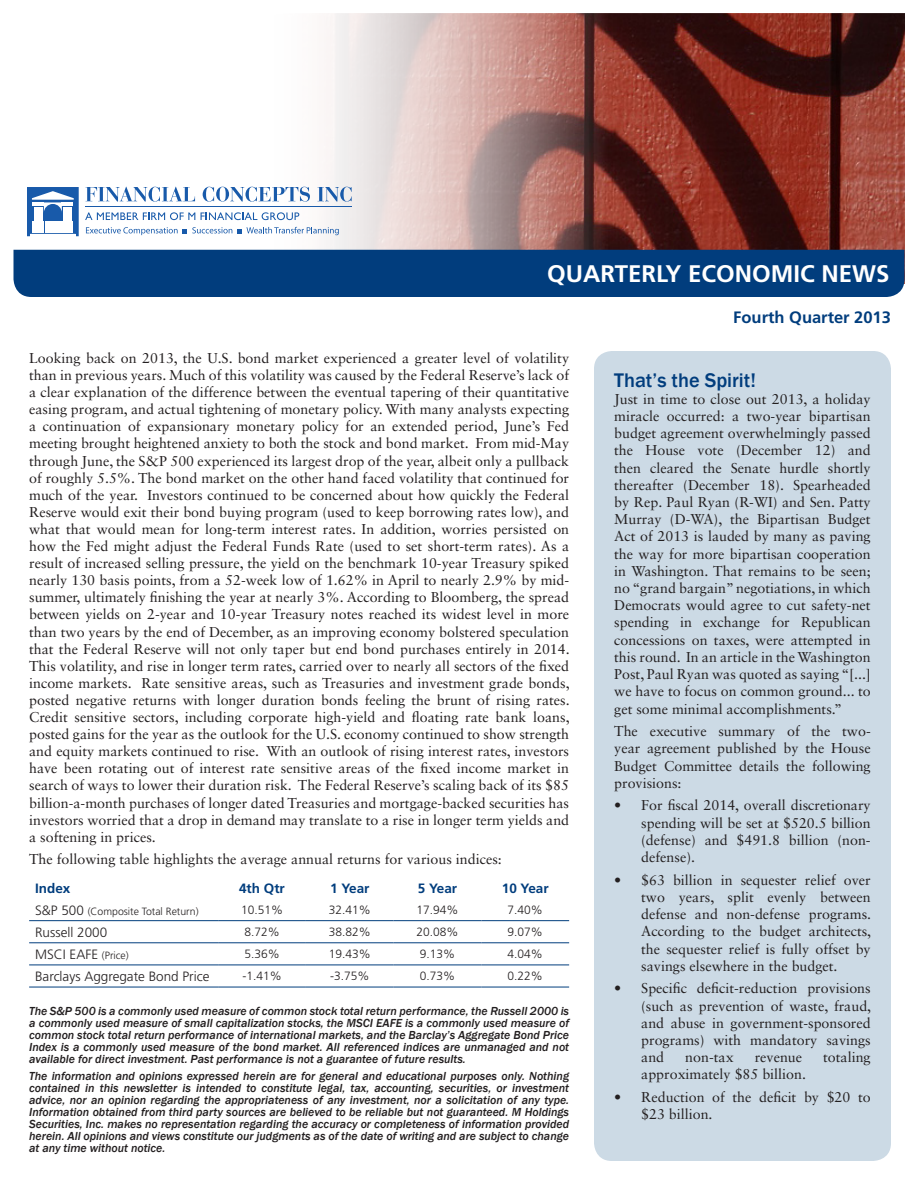
<style>
.page{position:relative;width:918px;height:1188px;background:#fff}
.page>*{position:absolute;margin:0;border:0;box-sizing:border-box;transform-origin:0 0}
.t1{font:700 24px "Frutiger LT Std";color:#fff}
._02_1_Header{font:500 20.25px "Franklin Gothic";color:#013d7d}
.t2{font:700 16.5px "Frutiger LT Std";color:#013d7d}
._02_2_Body_Text{font:14.25px/17.2px "Sabon LT Std";color:#231f20;text-align:justify}
._02_4_Table_Row_Head{font:300 13.5px "Frutiger LT Std";color:#231f20}
._02_3_Table_Header{font:700 13.5px "Frutiger LT Std";color:#013d7d}
._02_6_Source{font:italic 500 12px/12px "Franklin Gothic";color:#231f20;text-align:justify}
._02_5_Table_Row_Data{font:300 12px "Frutiger LT Std";color:#231f20}
._02_4_Table_Row_Head-2{font:300 10.5px "Frutiger LT Std";color:#231f20}
.s1{font-size:13.5px}
.s2{font-size:10.5px}
</style>
<div class="page">
<div style="left:594px;top:351px;width:297px;height:810px;background:#ccdae5;border-radius:18px"></div>
<img style="left:14px;top:14px;width:890px;height:236px">
<div style="left:14px;top:250px;width:890px;height:47px;background:#013d7d"></div>
<hr style="left:29px;top:920px;width:189px;height:1px;background:#013d7d">
<hr style="left:218px;top:920px;width:88px;height:1px;background:#013d7d">
<hr style="left:306px;top:920px;width:88px;height:1px;background:#013d7d">
<hr style="left:394px;top:920px;width:87px;height:1px;background:#013d7d">
<hr style="left:481px;top:920px;width:88px;height:1px;background:#013d7d">
<hr style="left:29px;top:942px;width:189px;height:1px;background:#013d7d">
<hr style="left:218px;top:942px;width:88px;height:1px;background:#013d7d">
<hr style="left:306px;top:942px;width:88px;height:1px;background:#013d7d">
<hr style="left:394px;top:942px;width:87px;height:1px;background:#013d7d">
<hr style="left:481px;top:942px;width:88px;height:1px;background:#013d7d">
<hr style="left:29px;top:965px;width:189px;height:1px;background:#013d7d">
<hr style="left:218px;top:965px;width:88px;height:1px;background:#013d7d">
<hr style="left:306px;top:965px;width:88px;height:1px;background:#013d7d">
<hr style="left:394px;top:965px;width:87px;height:1px;background:#013d7d">
<hr style="left:481px;top:965px;width:88px;height:1px;background:#013d7d">
<hr style="left:29px;top:987px;width:189px;height:1px;background:#013d7d">
<hr style="left:218px;top:987px;width:88px;height:1px;background:#013d7d">
<hr style="left:306px;top:987px;width:88px;height:1px;background:#013d7d">
<hr style="left:394px;top:987px;width:87px;height:1px;background:#013d7d">
<hr style="left:481px;top:987px;width:88px;height:1px;background:#013d7d">
<svg style="left:27px;top:187px;width:52px;height:49px"></svg>
<svg style="left:86px;top:187px;width:109px;height:15px"></svg>
<svg style="left:203px;top:187px;width:107px;height:15px"></svg>
<svg style="left:318px;top:187px;width:34px;height:15px"></svg>
<hr style="left:85px;top:206px;width:267px;height:1px;background:#185aaa">
<svg style="left:85px;top:212px;width:110px;height:8px"></svg>
<svg style="left:201px;top:212px;width:98px;height:8px"></svg>
<svg style="left:86px;top:227px;width:253px;height:8px"></svg>
<h1 class="t1" style="left:547px;top:260px;width:344px">QUARTERLY ECONOMIC NEWS</h1>
<p class="_02_2_Body_Text" style="left:29px;top:349px;width:542px">Looking back on 2013, the U.S. bond market experienced a greater level of volatility than in previous years. Much of this volatility was caused by the Federal Reserve’s lack of a clear explanation of the difference between the eventual tapering of their quantitative easing program, and actual tightening of monetary policy. With many analysts expecting a continuation of expansionary monetary policy for an extended period, June’s Fed meeting brought heightened anxiety to both the stock and bond market. From mid-May through June, the S&amp;P 500 experienced its largest drop of the year, albeit only a pullback of roughly 5.5%. The bond market on the other hand faced volatility that continued for much of the year. Investors continued to be concerned about how quickly the Federal Reserve would exit their bond buying program (used to keep borrowing rates low), and what that would mean for long-term interest rates. In addition, worries persisted on how the Fed might adjust the Federal Funds Rate (used to set short-term rates). As a result of increased selling pressure, the yield on the benchmark 10-year Treasury spiked nearly 130 basis points, from a 52-week low of 1.62% in April to nearly 2.9% by mid&shy;summer, ultimately finishing the year at nearly 3%. According to Bloomberg, the spread between yields on 2-year and 10-year Treasury notes reached its widest level in more than two years by the end of December, as an improving economy bolstered speculation that the Federal Reserve will not only taper but end bond purchases entirely in 2014.<br>This volatility, and rise in longer term rates, carried over to nearly all sectors of the fixed income markets. Rate sensitive areas, such as Treasuries and investment grade bonds, posted negative returns with longer duration bonds feeling the brunt of rising rates.<br>Credit sensitive sectors, including corporate high-yield and floating rate bank loans, posted gains for the year as the outlook for the U.S. economy continued to show strength and equity markets continued to rise. With an outlook of rising interest rates, investors have been rotating out of interest rate sensitive areas of the fixed income market in search of ways to lower their duration risk. The Federal Reserve’s scaling back of its $85 billion-a-month purchases of longer dated Treasuries and mortgage-backed securities has investors worried that a drop in demand may translate to a rise in longer term yields and a softening in prices.</p>
<p class="_02_2_Body_Text" style="left:29px;top:851px;width:474px">The following table highlights the average annual returns for various indices:</p>
<p class="_02_3_Table_Header" style="left:35px;top:880px;width:37px">Index</p>
<p class="_02_3_Table_Header" style="left:239px;top:880px;width:47px">4th Qtr</p>
<p class="_02_3_Table_Header" style="left:330px;top:880px;width:41px">1 Year</p>
<p class="_02_3_Table_Header" style="left:418px;top:880px;width:41px">5 Year</p>
<p class="_02_3_Table_Header" style="left:502px;top:880px;width:48px">10 Year</p>
<p class="_02_4_Table_Row_Head-2" style="left:35px;top:905px;width:165px"><span class="s1">S&amp;P 500</span> (Composite Total Return)</p>
<p class="_02_5_Table_Row_Data" style="left:241px;top:903px;width:44px">10.51%</p>
<p class="_02_5_Table_Row_Data" style="left:329px;top:903px;width:44px">32.41%</p>
<p class="_02_5_Table_Row_Data" style="left:417px;top:903px;width:44px">17.94%</p>
<p class="_02_5_Table_Row_Data" style="left:508px;top:903px;width:37px">7.40%</p>
<p class="_02_4_Table_Row_Head" style="left:35px;top:924px;width:74px">Russell 2000</p>
<p class="_02_5_Table_Row_Data" style="left:244px;top:925px;width:37px">8.72%</p>
<p class="_02_5_Table_Row_Data" style="left:329px;top:925px;width:44px">38.82%</p>
<p class="_02_5_Table_Row_Data" style="left:417px;top:925px;width:44px">20.08%</p>
<p class="_02_5_Table_Row_Data" style="left:508px;top:925px;width:37px">9.07%</p>
<p class="_02_4_Table_Row_Head" style="left:35px;top:947px;width:95px">MSCI EAFE <span class="s2">(Price)</span></p>
<p class="_02_5_Table_Row_Data" style="left:244px;top:947px;width:37px">5.36%</p>
<p class="_02_5_Table_Row_Data" style="left:329px;top:947px;width:44px">19.43%</p>
<p class="_02_5_Table_Row_Data" style="left:420px;top:947px;width:37px">9.13%</p>
<p class="_02_5_Table_Row_Data" style="left:508px;top:947px;width:37px">4.04%</p>
<p class="_02_4_Table_Row_Head" style="left:35px;top:969px;width:176px">Barclays Aggregate Bond Price</p>
<p class="_02_5_Table_Row_Data" style="left:242px;top:969px;width:41px">-1.41%</p>
<p class="_02_5_Table_Row_Data" style="left:330px;top:969px;width:41px">-3.75%</p>
<p class="_02_5_Table_Row_Data" style="left:420px;top:969px;width:37px">0.73%</p>
<p class="_02_5_Table_Row_Data" style="left:508px;top:969px;width:37px">0.22%</p>
<p class="_02_6_Source" style="left:29px;top:1005px;width:542px">The S&amp;P 500 is a commonly used measure of common stock total return performance, the Russell 2000 is a commonly used measure of small capitalization stocks, the MSCI EAFE is a commonly used measure of common stock total return performance of international markets, and the Barclay’s Aggregate Bond Price Index is a commonly used measure of the bond market. All referenced indices are unmanaged and not available for direct investment. Past performance is not a guarantee of future results.</p>
<p class="_02_6_Source" style="left:29px;top:1070px;width:542px">The information and opinions expressed herein are for general and educational purposes only. Nothing contained in this newsletter is intended to constitute legal, tax, accounting, securities, or investment advice, nor an opinion regarding the appropriateness of any investment, nor a solicitation of any type.<br>Information obtained from third party sources are believed to be reliable but not guaranteed. M Holdings Securities, Inc. makes no representation regarding the accuracy or completeness of information provided herein. All opinions and views constitute our judgments as of the date of writing and are subject to change at any time without notice.</p>
<p class="t2" style="left:733px;top:307px;width:159px">Fourth Quarter 2013</p>
<p class="_02_1_Header" style="left:614px;top:367px;width:143px">That’s the Spirit!</p>
<p class="_02_2_Body_Text" style="left:614px;top:390px;width:258px">Just in time to close out 2013, a holiday miracle occurred: a two-year bipartisan budget agreement overwhelmingly passed the House vote (December 12) and then cleared the Senate hurdle shortly thereafter (December 18). Spearheaded by Rep. Paul Ryan (R-WI) and Sen. Patty Murray (D-WA), the Bipartisan Budget Act of 2013 is lauded by many as paving the way for more bipartisan cooperation in Washington. That remains to be seen; no “grand bargain” negotiations, in which Democrats would agree to cut safety-net spending in exchange for Republican concessions on taxes, were attempted in this round. In an article in the Washington Post, Paul Ryan was quoted as saying “[...] we have to focus on common ground... to get some minimal accomplishments.”</p>
<p class="_02_2_Body_Text" style="left:614px;top:722px;width:258px">The executive summary of the two&shy;year agreement published by the House Budget Committee details the following provisions:</p>
<p class="_02_2_Body_Text" style="left:641px;top:797px;width:231px;text-indent:-27px">• For fiscal 2014, overall discretionary spending will be set at $520.5 billion (defense) and $491.8 billion (non&shy;defense).</p>
<p class="_02_2_Body_Text" style="left:641px;top:871px;width:232px;text-indent:-27px">• $63 billion in sequester relief over two years, split evenly between defense and non-defense programs.<br>According to the budget architects, the sequester relief is fully offset by savings elsewhere in the budget.</p>
<p class="_02_2_Body_Text" style="left:641px;top:980px;width:231px;text-indent:-27px">• Specific deficit-reduction provisions (such as prevention of waste, fraud, and abuse in government-sponsored programs) with mandatory savings and</p>
<p class="_02_2_Body_Text" style="left:685px;top:1048px;width:50px">non-tax</p>
<p class="_02_2_Body_Text" style="left:755px;top:1048px;width:49px">revenue</p>
<p class="_02_2_Body_Text" style="left:823px;top:1048px;width:49px">totaling</p>
<p class="_02_2_Body_Text" style="left:641px;top:1066px;width:166px">approximately $85 billion.</p>
<p class="_02_2_Body_Text" style="left:641px;top:1088px;width:231px;text-indent:-27px">• Reduction of the deficit by $20 to $23 billion.</p>
</div>
